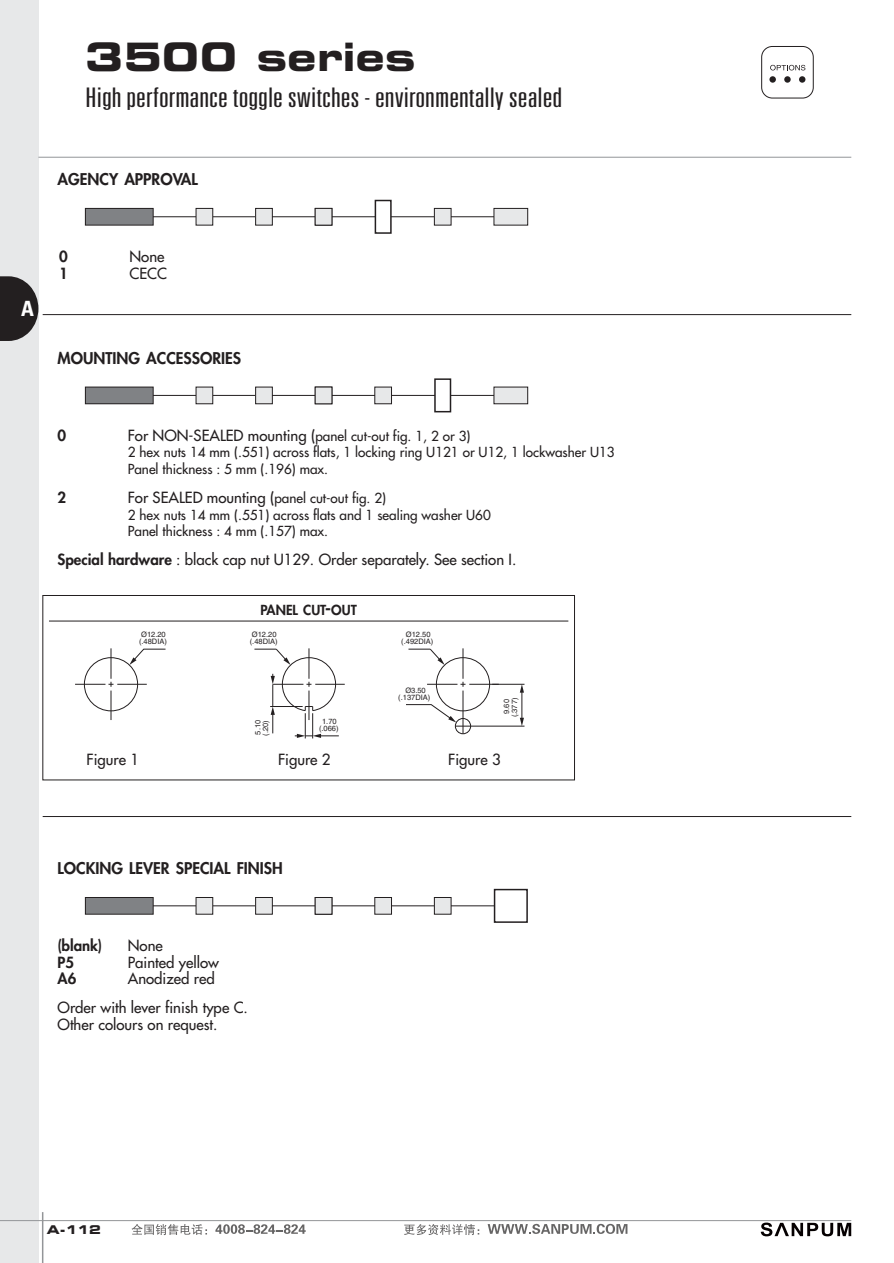
<style>
.page{position:relative;width:894px;height:1263px;background:#fff}
.page>*{position:absolute;margin:0;border:0;box-sizing:border-box;transform-origin:0 0}
.t1{font:700 expanded 39px "Square 721 BT";color:#231f20}
.t2{font:300 ultra-condensed 27px "Univers";color:#231f20;scale:1.3 1}
.t3{font:700 condensed 21px "Univers";color:#fff}
.t4{font:800 15.75px "Futura";color:#231f20}
.t5{font:15px/29.2px "Futura";color:#231f20}
.t6{font:800 15px "Futura";color:#231f20}
.t7{font:13.5px/16.5px "Futura";color:#231f20}
.t8{font:800 13.5px "Futura";color:#231f20}
.t9{font:700 expanded 12px "Square 721 BT";color:#231f20}
.t10{font:7.5px/7.2px "Helvetica";color:#231f20}
.s1{font-size:15px}
.s2{font-size:13.5px}
.s3{font-weight:800}
.s4{font-size:18px}
</style>
<div class="page">
<div style="left:0;top:0;width:38px;height:1263px;background:#e7e8e9"></div>
<hr style="left:0;top:1220px;width:851px;height:1px;background:#939598">
<hr style="left:42px;top:1212px;width:1px;height:51px;background:#939598">
<hr style="left:38px;top:157px;width:813px;height:1px;background:#939598">
<svg style="left:0;top:276px;width:38px;height:65px;background:#433f40"></svg>
<svg style="left:770px;top:65px;width:35px;height:5px"></svg>
<div style="left:784px;top:76px;width:6px;height:7px;background:#231f20;border-radius:50%"></div>
<div style="left:769px;top:76px;width:6px;height:7px;background:#231f20;border-radius:50%"></div>
<svg style="left:798px;top:76px;width:7px;height:7px"></svg>
<div style="left:761px;top:46px;width:52px;height:52px;border:1px solid #231f20;border-radius:11px"></div>
<hr style="left:151px;top:216px;width:364px;height:1px;background:#231f20">
<div style="left:85px;top:208px;width:68px;height:17px;background:#808285"></div>
<div style="left:85px;top:208px;width:68px;height:17px;border:1px solid #231f20"></div>
<div style="left:375px;top:200px;width:16px;height:33px;background:#fff"></div>
<div style="left:374px;top:200px;width:17px;height:34px;border:2px solid #231f20"></div>
<div style="left:196px;top:208px;width:17px;height:17px;background:#e7e8e9"></div>
<div style="left:196px;top:208px;width:17px;height:17px;border:1px solid #231f20"></div>
<div style="left:255px;top:208px;width:17px;height:17px;background:#e7e8e9"></div>
<div style="left:255px;top:208px;width:17px;height:17px;border:1px solid #231f20"></div>
<div style="left:434px;top:208px;width:17px;height:17px;background:#e7e8e9"></div>
<div style="left:434px;top:208px;width:17px;height:17px;border:1px solid #231f20"></div>
<div style="left:494px;top:208px;width:33px;height:17px;background:#e7e8e9"></div>
<div style="left:493px;top:208px;width:34px;height:17px;border:1px solid #231f20"></div>
<div style="left:315px;top:208px;width:17px;height:17px;background:#e7e8e9"></div>
<div style="left:315px;top:208px;width:17px;height:17px;border:1px solid #231f20"></div>
<div style="left:493px;top:889px;width:34px;height:34px;border:2px solid #231f20"></div>
<svg style="left:42px;top:314px;width:809px;height:600px"></svg>
<div style="left:84px;top:657px;width:54px;height:54px;border:1px solid #231f20;border-radius:50%"></div>
<svg style="left:129px;top:648px;width:37px;height:17px"></svg>
<hr style="left:111px;top:648px;width:1px;height:31px;background:#231f20">
<hr style="left:111px;top:690px;width:1px;height:30px;background:#231f20">
<hr style="left:75px;top:684px;width:30px;height:1px;background:#231f20">
<svg style="left:108px;top:682px;width:5px;height:5px"></svg>
<hr style="left:117px;top:684px;width:30px;height:1px;background:#231f20">
<svg style="left:254px;top:648px;width:90px;height:90px"></svg>
<div style="left:436px;top:657px;width:54px;height:54px;border:1px solid #231f20;border-radius:50%"></div>
<div style="left:455px;top:718px;width:16px;height:16px;border:1px solid #231f20;border-radius:50%"></div>
<hr style="left:492px;top:684px;width:32px;height:1px;background:#231f20">
<hr style="left:455px;top:725px;width:69px;height:1px;background:#231f20">
<hr style="left:521px;top:689px;width:1px;height:32px;background:#231f20">
<svg style="left:519px;top:684px;width:5px;height:8px"></svg>
<svg style="left:519px;top:717px;width:5px;height:9px"></svg>
<svg style="left:408px;top:648px;width:36px;height:17px"></svg>
<svg style="left:405px;top:704px;width:51px;height:18px"></svg>
<hr style="left:427px;top:684px;width:30px;height:1px;background:#231f20">
<hr style="left:462px;top:648px;width:1px;height:31px;background:#231f20">
<svg style="left:460px;top:682px;width:38px;height:5px"></svg>
<hr style="left:462px;top:690px;width:1px;height:43px;background:#231f20">
<hr style="left:43px;top:816px;width:808px;height:1px;background:#231f20">
<svg style="left:131px;top:1224px;width:76px;height:11px"></svg>
<svg style="left:215px;top:1224px;width:90px;height:9px"></svg>
<svg style="left:404px;top:1224px;width:75px;height:11px"></svg>
<svg style="left:487px;top:1223px;width:140px;height:10px"></svg>
<svg style="left:760px;top:1222px;width:90px;height:14px"></svg>
<h1 class="t1" style="left:85px;top:33px;width:331px">3500 series</h1>
<h2 class="t2" style="left:85px;top:83px;width:368px">High performance toggle switches - environmentally sealed</h2>
<p class="t4" style="left:58px;top:169px;width:142px">AGENCY APPROVAL</p>
<h3 class="t3" style="left:21px;top:295px;width:14px">A</h3>
<p class="t6" style="left:59px;top:246px;width:10px">0</p>
<p class="t5" style="left:129px;top:242px;width:37px">None</p>
<p class="t6" style="left:59px;top:263px;width:10px">1</p>
<p class="t5" style="left:129px;top:258px;width:39px">CECC</p>
<p class="t4" style="left:58px;top:347px;width:185px">MOUNTING ACCESSORIES</p>
<p class="t6" style="left:58px;top:425px;width:10px">0</p>
<p class="t7" style="left:128px;top:427px;width:488px"><span class="s1">For NON-SEALED mounting (</span>panel cut-out fig. 1, 2 or 3)<br>2 hex nuts 14 mm (.551) across flats, 1 locking ring U121 or U12, 1 lockwasher U13<br>Panel thickness : 5 mm (.196) max.</p>
<p class="t6" style="left:58px;top:487px;width:10px">2</p>
<p class="t5" style="left:128px;top:483px;width:260px">For SEALED mounting (<span class="s2">panel cut-out fig. 2)</span></p>
<p class="t7" style="left:128px;top:506px;width:364px">2 hex nuts 14 mm (.551) across flats and 1 sealing washer U60<br>Panel thickness : 4 mm (.157) max.</p>
<p class="t5" style="left:58px;top:545px;width:460px"><span class="s3">Special hardware</span> : black cap nut U129. Order separately. See section I.</p>
<p class="t10" style="left:141px;top:631px;width:26px">Ø12.20</p>
<p class="t10" style="left:139px;top:638px;width:29px">(.48DIA)</p>
<p class="t8" style="left:260px;top:600px;width:98px">PANEL CUT<span class="s4">-</span>OUT</p>
<p class="t10" style="left:250px;top:631px;width:29px">Ø12.20 (.48DIA)</p>
<p class="t10" style="left:322px;top:717px;width:16px">1.70</p>
<p class="t10" style="left:254px;top:734px;width:16px;rotate:-90deg">5.10</p>
<p class="t10" style="left:262px;top:735px;width:17px;rotate:-90deg">(.20)</p>
<p class="t10" style="left:319px;top:725px;width:21px">(.066)</p>
<p class="t10" style="left:401px;top:631px;width:34px;text-align:center">Ø12.50 (.492DIA)</p>
<p class="t10" style="left:405px;top:686px;width:22px">Ø3.50</p>
<p class="t10" style="left:398px;top:694px;width:34px">(.137DIA)</p>
<p class="t10" style="left:510px;top:717px;width:21px;rotate:-90deg">(.377)</p>
<p class="t10" style="left:503px;top:714px;width:16px;rotate:-90deg">9.60</p>
<p class="t5" style="left:86px;top:744px;width:54px">Figure 1</p>
<p class="t5" style="left:278px;top:744px;width:54px">Figure 2</p>
<p class="t5" style="left:448px;top:744px;width:54px">Figure 3</p>
<p class="t4" style="left:58px;top:857px;width:227px">LOCKING LEVER SPECIAL FINISH</p>
<p class="t6" style="left:58px;top:935px;width:46px">(blank)</p>
<p class="t5" style="left:128px;top:931px;width:37px">None</p>
<p class="t6" style="left:58px;top:952px;width:18px">P5</p>
<p class="t5" style="left:128px;top:947px;width:93px">Painted yellow</p>
<p class="t6" style="left:58px;top:968px;width:20px">A6</p>
<p class="t5" style="left:58px;top:964px;width:192px;text-indent:70px">Anodized red<br>Order with lever finish type C.</p>
<p class="t5" style="left:58px;top:1009px;width:161px">Other colours on request.</p>
<p class="t9" style="left:47px;top:1222px;width:55px">A-112</p>
</div>
